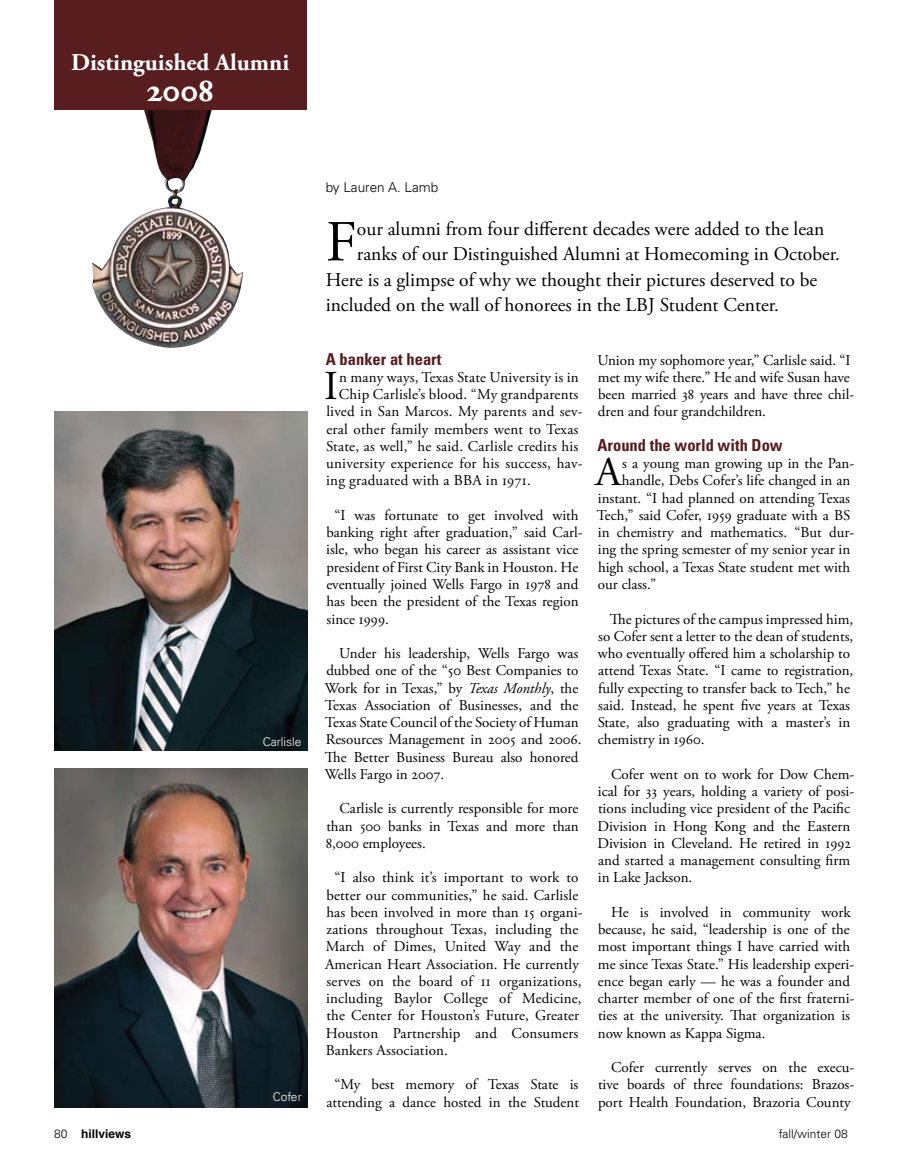
<style>
.page{position:relative;width:905px;height:1175px;background:#fff}
.page>*{position:absolute;margin:0;border:0;box-sizing:border-box;transform-origin:0 0}
.t1{font:57.9px "Adobe Garamond Pro";color:#000}
.t2{font:40.95px "Adobe Garamond Pro";color:#000}
.t3{font:700 33px "Adobe Garamond Pro";color:#fff}
.t4{font:700 24px "Adobe Garamond Pro";color:#fff}
.t5{font:19.5px "Adobe Garamond Pro";color:#000}
.t6{font:700 condensed 16.5px "Univers";color:#571c1f}
.t7{font:15px/17.2px "Adobe Garamond Pro";color:#000}
.t8{font:300 13.5px "Univers";color:#000}
.t9{font:300 12px "Univers";color:#000}
.t10{font:300 12px "Univers";color:#fff}
.t11{font:700 12px "Helvetica";color:#000}
.s1{font-style:italic}
.s2{font-family:"Univers";font-weight:300}
</style>
<div class="page">
<img style="left:92px;top:109px;width:154px;height:239px">
<div style="left:54px;top:0;width:252px;height:109px;background:#571d1f"></div>
<img style="left:54px;top:411px;width:254px;height:339px">
<img style="left:54px;top:768px;width:254px;height:339px">
<h3 class="t4" style="left:71px;top:49px;width:219px">Distinguished Alumni</h3>
<h3 class="t3" style="left:147px;top:71px;width:69px">2008</h3>
<p class="t10" style="left:263px;top:734px;width:40px">Carlisle</p>
<p class="t10" style="left:273px;top:1089px;width:30px">Cofer</p>
<p class="t8" style="left:326px;top:179px;width:114px">by Lauren A. Lamb</p>
<h1 class="t1" style="left:326px;top:207px;width:33px">F</h1>
<h3 class="t5" style="left:357px;top:217px;width:469px">our alumni from four different decades were added to the lean</h3>
<h3 class="t5" style="left:357px;top:242px;width:484px">ranks of our Distinguished Alumni at Homecoming in October.</h3>
<h3 class="t5" style="left:326px;top:268px;width:493px">Here is a glimpse of why we thought their pictures deserved to be</h3>
<h3 class="t5" style="left:326px;top:293px;width:455px">included on the wall of honorees in the LBJ Student Center.</h3>
<p class="t6" style="left:326px;top:349px;width:117px">A banker at heart</p>
<h2 class="t2" style="left:324px;top:361px;width:15px">I</h2>
<p class="t7" style="left:339px;top:369px;width:241px">n many ways, Texas State University is in</p>
<p class="t7" style="left:339px;top:386px;width:241px">Chip Carlisle’s blood. “My grandparents</p>
<p class="t7" style="left:326px;top:403px;width:258px">lived in San Marcos. My parents and sev-</p>
<p class="t7" style="left:326px;top:421px;width:254px">eral other family members went to Texas</p>
<p class="t7" style="left:326px;top:438px;width:254px">State, as well,” he said. Carlisle credits his</p>
<p class="t7" style="left:326px;top:455px;width:258px">university experience for his success, hav-</p>
<p class="t7" style="left:326px;top:472px;width:206px">ing graduated with a BBA in 1971.</p>
<p class="t7" style="left:326px;top:507px;width:258px;text-indent:8px">“I was fortunate to get involved with banking right after graduation,” said Carl&shy;isle, who began his career as assistant vice president of First City Bank in Houston. He eventually joined Wells Fargo in 1978 and has been the president of the Texas region since 1999.</p>
<p class="t7" style="left:325px;top:645px;width:258px;text-indent:15px">Under his leadership, Wells Fargo was dubbed one of the “50 Best Companies to Work for in Texas,” by <span class="s1">Texas Monthly</span>, the Texas Association of Businesses, and the Texas State Council of the Society of Human Resources Management in 2005 and 2006.<br>The Better Business Bureau also honored Wells Fargo in 2007.</p>
<p class="t7" style="left:326px;top:800px;width:254px;text-align:justify;text-indent:14px">Carlisle is currently responsible for more than 500 banks in Texas and more than 8,000 employees.</p>
<p class="t7" style="left:325px;top:869px;width:259px;text-indent:9px">“I also think it’s important to work to better our communities,” he said. Carlisle has been involved in more than 15 organi&shy;zations throughout Texas, including the March of Dimes, United Way and the American Heart Association. He currently serves on the board of 11 organizations, including Baylor College of Medicine, the Center for Houston’s Future, Greater Houston Partnership and Consumers Bankers Association.</p>
<p class="t7" style="left:326px;top:1076px;width:254px;text-align:center">“My best memory of Texas State is attending a dance hosted in the Student</p>
<p class="t7" style="left:597px;top:352px;width:258px">Union my sophomore year,” Carlisle said. “I met my wife there.” He and wife Susan have been married 38 years and have three chil&shy;dren and four grandchildren.</p>
<p class="t6" style="left:597px;top:435px;width:187px">Around the world with Dow</p>
<h2 class="t2" style="left:595px;top:448px;width:27px">A</h2>
<p class="t7" style="left:622px;top:455px;width:233px">s a young man growing up in the Pan-</p>
<p class="t7" style="left:622px;top:472px;width:230px">handle, Debs Cofer’s life changed in an</p>
<p class="t7" style="left:597px;top:490px;width:254px">instant. “I had planned on attending Texas</p>
<p class="t7" style="left:597px;top:507px;width:255px">Tech,” said Cofer, 1959 graduate with a BS</p>
<p class="t7" style="left:597px;top:524px;width:258px">in chemistry and mathematics. “But dur-</p>
<p class="t7" style="left:597px;top:541px;width:254px">ing the spring semester of my senior year in</p>
<p class="t7" style="left:598px;top:559px;width:254px">high school, a Texas State student met with</p>
<p class="t7" style="left:598px;top:576px;width:60px">our class.”</p>
<p class="t7" style="left:597px;top:610px;width:257px;text-indent:12px">The pictures of the campus impressed him, so Cofer sent a letter to the dean of students, who eventually offered him a scholarship to attend Texas State. “I came to registration, fully expecting to transfer back to Tech,” he said. Instead, he spent five years at Texas State, also graduating with a master’s in chemistry in 1960.</p>
<p class="t7" style="left:597px;top:766px;width:258px;text-indent:14px">Cofer went on to work for Dow Chem&shy;ical for 33 years, holding a variety of posi&shy;tions including vice president of the Pacific Division in Hong Kong and the Eastern Division in Cleveland. He retired in 1992 and started a management consulting firm in Lake Jackson.</p>
<p class="t7" style="left:597px;top:904px;width:258px;text-indent:13px">He is involved in community work because, he said, “leadership is one of the most important things I have carried with me since Texas State.” His leadership experi&shy;ence began early — he was a founder and charter member of one of the first fraterni&shy;ties at the university. That organization is now known as Kappa Sigma.</p>
<p class="t7" style="left:598px;top:1059px;width:258px;text-align:justify;text-indent:13px">Cofer currently serves on the execu&shy;tive boards of three foundations: Brazos&shy;port Health Foundation, Brazoria County</p>
<p class="t11" style="left:54px;top:1123px;width:79px"><span class="s2">80</span> hillviews</p>
<p class="t9" style="left:778px;top:1126px;width:71px">fall/winter 08</p>
</div>
